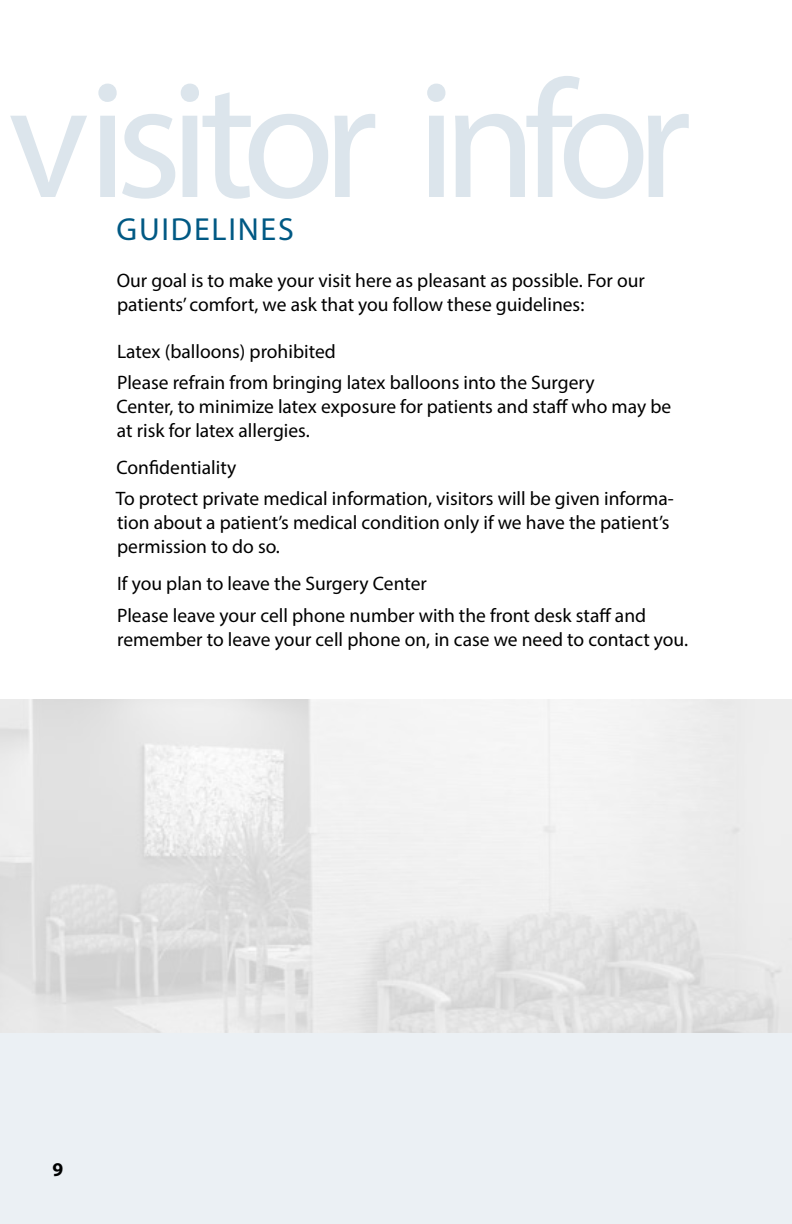
<style>
.page{position:relative;width:792px;height:1224px;background:#fff}
.page>*{position:absolute;margin:0;border:0;box-sizing:border-box;transform-origin:0 0}
.t1{font:168px "Myriad Pro";letter-spacing:-.075em;color:#dce5ec}
.t2{font:32px "Myriad Pro";letter-spacing:.055em;color:#005984}
.t3{font:19.6px/24px "Myriad Pro";color:#000}
.t4{font:700 19.6px "Myriad Pro";color:#000101}
</style>
<div class="page">
<div style="left:0;top:1033px;width:792px;height:114px;background:#ebf0f4"></div>
<div style="left:740px;top:1043px;width:52px;height:181px;background:#ebf0f4"></div>
<div style="left:0;top:1042px;width:752px;height:182px;background:#ebf0f4"></div>
<h1 class="t1" style="left:8px;top:37px;width:685px">visitor infor</h1>
<h2 class="t2" style="left:117px;top:210px;width:179px">GUIDELINES</h2>
<p class="t3" style="left:117px;top:268px;width:530px">Our goal is to make your visit here as pleasant as possible. For our patients’ comfort, we ask that you follow these guidelines:</p>
<p class="t3" style="left:117px;top:336px;width:479px;line-height:31.2px">Latex (balloons) prohibited<br>Please refrain from bringing latex balloons into the Surgery</p>
<p class="t3" style="left:116px;top:394px;width:556px">Center, to minimize latex exposure for patients and staff who may be at risk for latex allergies.</p>
<p class="t3" style="left:116px;top:452px;width:560px;line-height:31.2px">Confidentiality<br>To protect private medical information, visitors will be given informa-</p>
<p class="t3" style="left:117px;top:511px;width:554px">tion about a patient’s medical condition only if we have the patient’s permission to do so.</p>
<p class="t3" style="left:117px;top:568px;width:531px;line-height:31.2px">If you plan to leave the Surgery Center<br>Please leave your cell phone number with the front desk staff and</p>
<p class="t3" style="left:117px;top:627px;width:573px">remember to leave your cell phone on, in case we need to contact you.</p>
<p class="t4" style="left:59px;top:1146px;width:12px">9</p>
<p class="t4" style="left:53px;top:1156px;width:12px">9</p>
</div>
